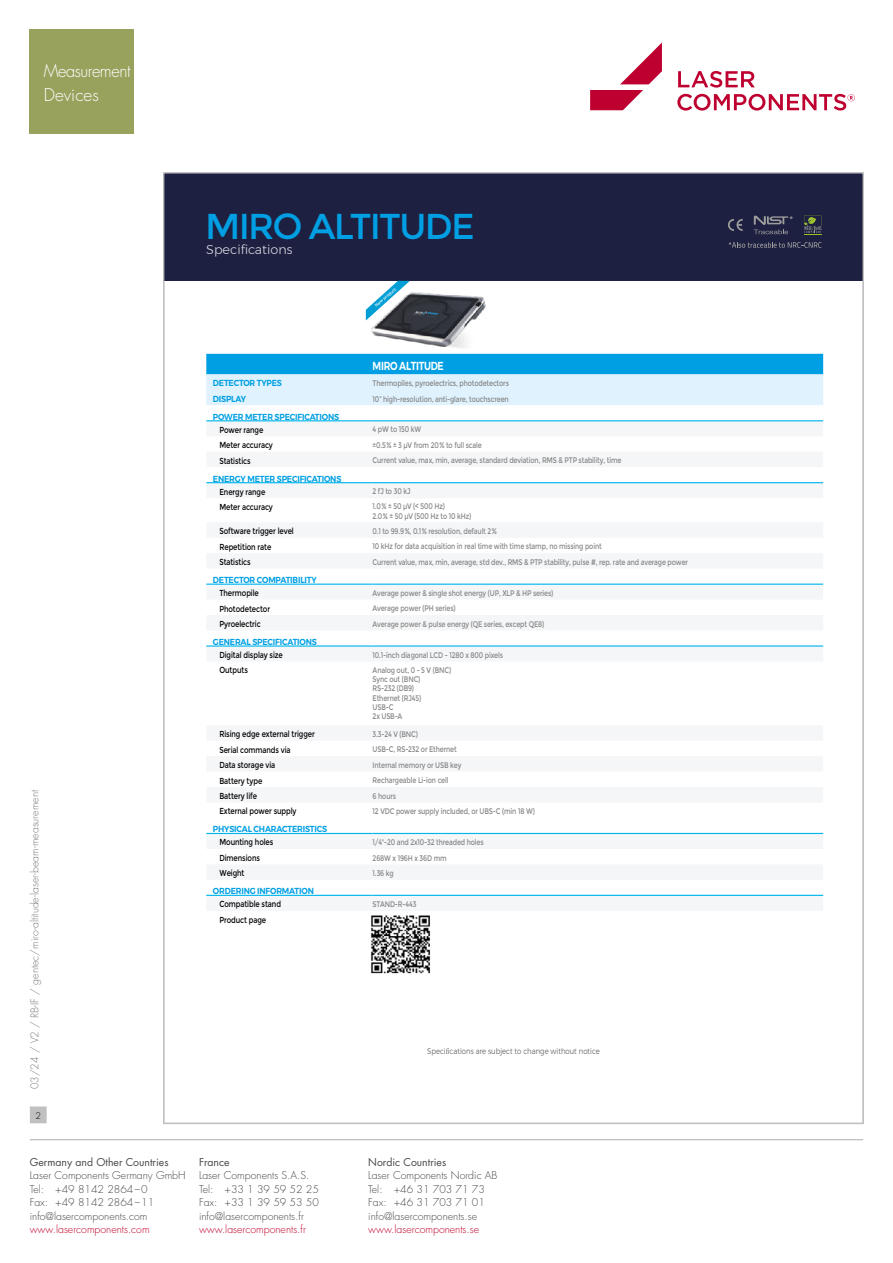
<style>
.page{position:relative;width:893px;height:1263px;background:#fff}
.page>*{position:absolute;margin:0;border:0;box-sizing:border-box;transform-origin:0 0}
.t1{font:36px "Montserrat";letter-spacing:-.05em;color:#009fe3}
.t2{font:300 17.25px/24px "Futura Std";letter-spacing:-.025em;color:#fff;scale:.95 1}
.t3{font:300 12.75px "Montserrat";color:#d7d8e1}
.t4{font:600 11.55px "Montserrat";letter-spacing:-.03em;color:#fff;scale:.8 1}
.t5{font:300 10.5px/13.5px "Futura Std";color:#484848}
.t6{font:300 10.5px "Futura Std";color:#be0027}
.t7{font:300 10.5px "Futura Std";color:#7c7c7c}
.t8{font:10.5px "Futura Std";color:#484848}
.t9{font:300 9px "Futura Std";color:#000}
.t10{font:8.7px "Montserrat";letter-spacing:-.01em;color:#000;scale:.8 1}
.t11{font:600 8.7px "Montserrat";letter-spacing:-.02em;color:#009fe3;scale:.91 1}
.t12{font:8.1px/9.3px "Montserrat";letter-spacing:-.02em;color:#878787;scale:.8 1}
.t13{font:300 8.1px "Montserrat";color:#575756;scale:.85 1}
.t14{font:4.05px "Montserrat";color:#fff}
.s1{font-family:"Minion Pro";font-weight:400}
</style>
<div class="page">
<hr style="left:30px;top:1139px;width:833px;height:1px;background:#c0c0c0">
<div style="left:31px;top:1107px;width:15px;height:16px;background:#c0c0c0"></div>
<div style="left:30px;top:1106px;width:17px;height:17px;border:1px solid #c0c0c0"></div>
<svg style="left:677px;top:71px;width:178px;height:40px"></svg>
<svg style="left:590px;top:43px;width:72px;height:67px"></svg>
<div style="left:164px;top:173px;width:699px;height:108px;background:#1d2041"></div>
<img style="left:360px;top:280px;width:149px;height:74px">
<svg style="left:728px;top:219px;width:15px;height:12px"></svg>
<svg style="left:804px;top:216px;width:17px;height:19px"></svg>
<svg style="left:729px;top:242px;width:92px;height:6px"></svg>
<svg style="left:754px;top:215px;width:39px;height:19px"></svg>
<svg style="left:206px;top:354px;width:617px;height:51px;background:#86d1f2"></svg>
<svg style="left:206px;top:483px;width:617px;height:412px"></svg>
<svg style="left:373px;top:630px;width:450px;height:203px"></svg>
<hr style="left:206px;top:420px;width:167px;height:1px;background:#00b6ed">
<hr style="left:373px;top:420px;width:450px;height:1px;background:#00b6ed">
<hr style="left:206px;top:482px;width:167px;height:1px;background:#00b6ed">
<hr style="left:373px;top:482px;width:450px;height:1px;background:#00b6ed">
<hr style="left:206px;top:584px;width:167px;height:1px;background:#00b6ed">
<hr style="left:373px;top:584px;width:450px;height:1px;background:#00b6ed">
<hr style="left:206px;top:645px;width:167px;height:2px;background:#00b6ed">
<hr style="left:373px;top:645px;width:450px;height:2px;background:#00b6ed">
<hr style="left:206px;top:833px;width:167px;height:1px;background:#00b6ed">
<hr style="left:373px;top:833px;width:450px;height:1px;background:#00b6ed">
<hr style="left:206px;top:895px;width:167px;height:1px;background:#00b6ed">
<hr style="left:373px;top:895px;width:450px;height:1px;background:#00b6ed">
<img style="left:371px;top:915px;width:59px;height:59px">
<svg style="left:366px;top:281px;width:44px;height:39px"></svg>
<div style="left:30px;top:30px;width:104px;height:104px;background:#98a25d"></div>
<h2 class="t2" style="left:44px;top:59px;width:93px">Measurement<br>Devices</h2>
<h1 class="t1" style="left:205px;top:206px;width:271px">MIRO ALTITUDE</h1>
<h3 class="t3" style="left:206px;top:240px;width:88px">Specifications</h3>
<p class="t14" style="left:374px;top:305px;width:28px;rotate:-42deg">New product</p>
<p class="t7" style="left:28px;top:1089px;width:301px;rotate:-90deg">03/24 / V2 / RB-IF / gentec/miro-altitude-laser-beam-measurement</p>
<p class="t9" style="left:35px;top:1110px;width:7px">2</p>
<h3 class="t4" style="left:373px;top:356px;width:91px">MIRO ALTITUDE</h3>
<p class="t11" style="left:213px;top:376px;width:77px">DETECTOR TYPES</p>
<p class="t12" style="left:373px;top:379px;width:172px">Thermopiles, pyroelectrics, photodetectors</p>
<p class="t11" style="left:213px;top:392px;width:38px">DISPLAY</p>
<p class="t12" style="left:373px;top:394px;width:172px">10” high-resolution, anti-glare, touchscreen</p>
<p class="t11" style="left:213px;top:410px;width:140px">POWER METER SPECIFICATIONS</p>
<p class="t10" style="left:219px;top:425px;width:56px">Power range</p>
<p class="t12" style="left:373px;top:425px;width:62px">4 pW to 150 kW</p>
<p class="t10" style="left:219px;top:440px;width:68px">Meter accuracy</p>
<p class="t12" style="left:373px;top:440px;width:138px">±0.5% ± 3 μV from 20% to full scale</p>
<p class="t10" style="left:219px;top:456px;width:41px">Statistics</p>
<p class="t12" style="left:373px;top:456px;width:313px">Current value, max, min, average, standard deviation, RMS &amp; PTP stability, time</p>
<p class="t11" style="left:213px;top:471px;width:143px">ENERGY METER SPECIFICATIONS</p>
<p class="t10" style="left:219px;top:486px;width:59px">Energy range</p>
<p class="t12" style="left:373px;top:487px;width:49px">2 fJ to 30 kJ</p>
<p class="t10" style="left:219px;top:502px;width:68px">Meter accuracy</p>
<p class="t12" style="left:373px;top:502px;width:125px">1.0% ± 50 μV (&lt; 500 Hz)<br>2.0% ± 50 μV (500 Hz to 10 kHz)</p>
<p class="t10" style="left:219px;top:526px;width:94px">Software trigger level</p>
<p class="t12" style="left:373px;top:526px;width:157px">0.1 to 99.9%, 0.1% resolution, default 2%</p>
<p class="t10" style="left:219px;top:542px;width:66px">Repetition rate</p>
<p class="t12" style="left:373px;top:542px;width:288px">10 kHz for data acquisition in real time with time stamp, no missing point</p>
<p class="t10" style="left:219px;top:557px;width:41px">Statistics</p>
<p class="t12" style="left:373px;top:557px;width:396px">Current value, max, min, average, std dev., RMS &amp; PTP stability, pulse #, rep. rate and average power</p>
<p class="t11" style="left:213px;top:573px;width:116px">DETECTOR COMPATIBILITY</p>
<p class="t10" style="left:219px;top:588px;width:51px">Thermopile</p>
<p class="t12" style="left:373px;top:588px;width:227px">Average power &amp; single shot energy (UP, XLP &amp; HP series)</p>
<p class="t10" style="left:219px;top:603px;width:65px">Photodetector</p>
<p class="t12" style="left:373px;top:604px;width:105px">Average power (PH series)</p>
<p class="t10" style="left:219px;top:619px;width:53px">Pyroelectric</p>
<p class="t12" style="left:373px;top:619px;width:216px">Average power &amp; pulse energy (QE series, except QE8)</p>
<p class="t11" style="left:213px;top:635px;width:116px">GENERAL SPECIFICATIONS</p>
<p class="t10" style="left:219px;top:650px;width:81px">Digital display size</p>
<p class="t12" style="left:373px;top:650px;width:165px">10.1-inch diagonal LCD - 1280 x 800 pixels</p>
<p class="t10" style="left:219px;top:665px;width:37px">Outputs</p>
<p class="t12" style="left:373px;top:665px;width:100px">Analog out, 0 - 5 V (BNC)<br>Sync out (BNC)<br>RS-232 (DB9)<br>Ethernet (RJ45)<br>USB-C<br>2x USB-A</p>
<p class="t10" style="left:219px;top:729px;width:121px">Rising edge external trigger</p>
<p class="t12" style="left:373px;top:729px;width:58px">3.3-24 V (BNC)</p>
<p class="t10" style="left:219px;top:744px;width:91px">Serial commands via</p>
<p class="t12" style="left:373px;top:745px;width:107px">USB-C, RS-232 or Ethernet</p>
<p class="t10" style="left:219px;top:760px;width:71px">Data storage via</p>
<p class="t12" style="left:373px;top:760px;width:113px">Internal memory or USB key</p>
<p class="t10" style="left:219px;top:775px;width:55px">Battery type</p>
<p class="t12" style="left:373px;top:776px;width:96px">Rechargeable Li-ion cell</p>
<p class="t10" style="left:219px;top:791px;width:49px">Battery life</p>
<p class="t12" style="left:373px;top:791px;width:31px">6 hours</p>
<p class="t10" style="left:219px;top:806px;width:98px">External power supply</p>
<p class="t12" style="left:373px;top:807px;width:204px">12 VDC power supply included, or UBS-C (min 18 W)</p>
<p class="t11" style="left:213px;top:822px;width:127px">PHYSICAL CHARACTERISTICS</p>
<p class="t10" style="left:219px;top:837px;width:69px">Mounting holes</p>
<p class="t12" style="left:373px;top:838px;width:140px">1/4"-20 and 2x10-32 threaded holes</p>
<p class="t10" style="left:219px;top:853px;width:52px">Dimensions</p>
<p class="t12" style="left:373px;top:853px;width:94px">268W x 196H x 36D mm</p>
<p class="t10" style="left:219px;top:868px;width:33px">Weight</p>
<p class="t12" style="left:373px;top:869px;width:28px">1.36 kg</p>
<p class="t11" style="left:213px;top:884px;width:112px">ORDERING INFORMATION</p>
<p class="t10" style="left:219px;top:899px;width:78px">Compatible stand</p>
<p class="t12" style="left:373px;top:899px;width:56px">STAND-R-443</p>
<p class="t10" style="left:219px;top:914px;width:60px">Product page</p>
<p class="t13" style="left:427px;top:1045px;width:205px">Speci<span class="s1">f</span>ications are subject to change without notice</p>
<p class="t8" style="left:30px;top:1155px;width:140px">Germany and Other Countries</p>
<p class="t5" style="left:30px;top:1169px;width:157px">Laser Components Germany GmbH<br>Tel: +49 8142 2864–0<br>Fax: +49 8142 2864–11 info@lasercomponents.com</p>
<p class="t6" style="left:30px;top:1223px;width:121px">www.lasercomponents.com</p>
<p class="t8" style="left:199px;top:1155px;width:32px">France</p>
<p class="t5" style="left:199px;top:1169px;width:121px">Laser Components S.A.S.<br>Tel: +33 1 39 59 52 25<br>Fax: +33 1 39 59 53 50 info@lasercomponents.fr</p>
<p class="t6" style="left:199px;top:1223px;width:108px">www.lasercomponents.fr</p>
<p class="t8" style="left:368px;top:1155px;width:79px">Nordic Countries</p>
<p class="t5" style="left:368px;top:1169px;width:131px">Laser Components Nordic AB<br>Tel: +46 31 703 71 73<br>Fax: +46 31 703 71 01 info@lasercomponents.se</p>
<p class="t6" style="left:368px;top:1223px;width:112px">www.lasercomponents.se</p>
</div>
